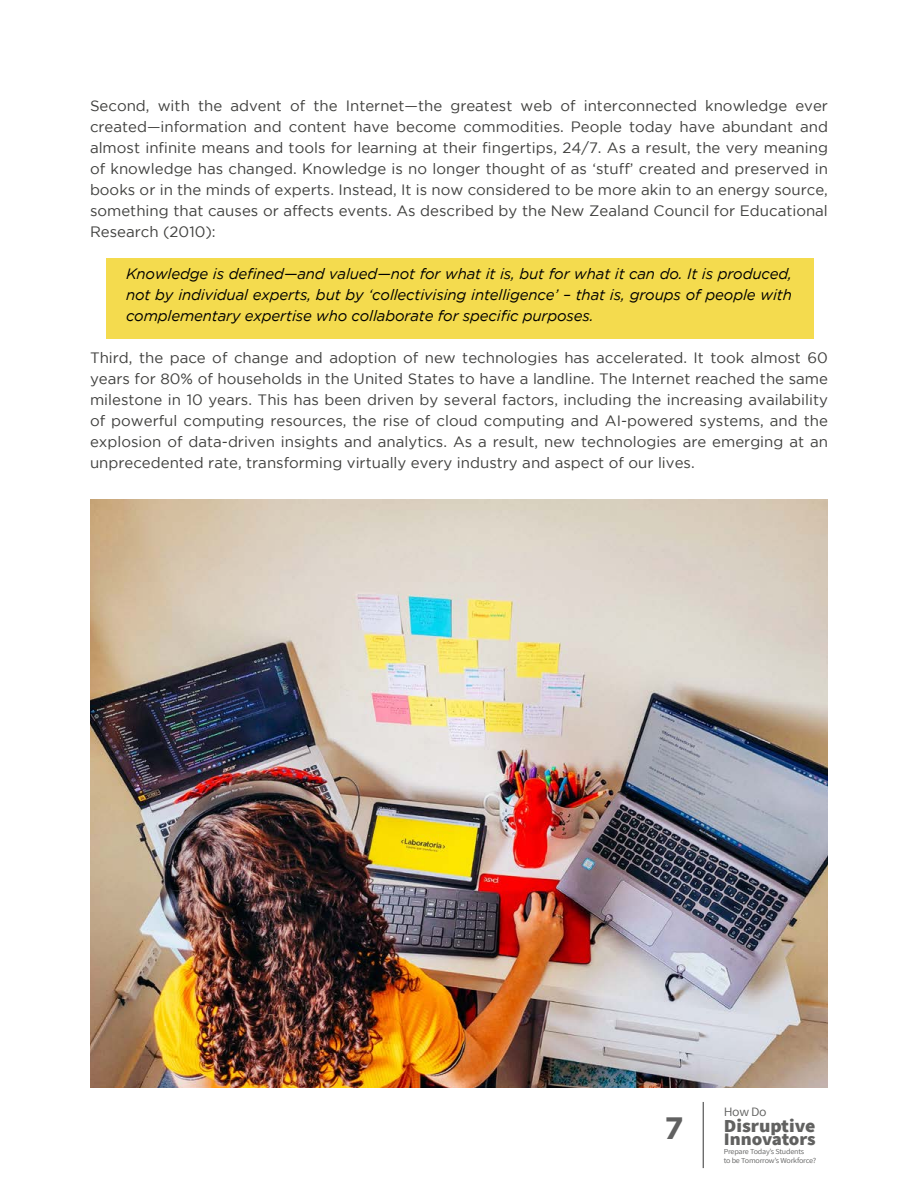
<style>
.page{position:relative;width:918px;height:1188px;background:#fff}
.page>*{position:absolute;margin:0;border:0;box-sizing:border-box;transform-origin:0 0}
.t1{font:700 30.9px "Gotham";color:#616161}
.t2{font:800 18.3px "Assistant";color:#616160;scale:1.08 1}
.t3{font:800 17.55px "Assistant";letter-spacing:-.01em;color:#616160;scale:1.08 1}
.t4{font:15px/21px "Gotham";color:#3f3f3d;text-align:justify}
.t5{font:italic 15px/21px "Gotham";letter-spacing:-.01em;color:#000;text-align:justify}
.t6{font:12.75px "Assistant";color:#616160;scale:1.08 1}
.t7{font:7.5px "Assistant";letter-spacing:-.025em;color:#616160;scale:1.08 1}
</style>
<div class="page">
<hr style="left:703px;top:1102px;width:1px;height:66px;background:#616161">
<div style="left:106px;top:258px;width:708px;height:80px;background:#f4db4e"></div>
<img style="left:90px;top:500px;width:738px;height:588px">
<p class="t4" style="left:90px;top:95px;width:740px">Second, with the advent of the Internet—the greatest web of interconnected knowledge ever created—information and content have become commodities. People today have abundant and almost infinite means and tools for learning at their fingertips, 24/7. As a result, the very meaning of knowledge has changed. Knowledge is no longer thought of as ‘stuff’ created and preserved in books or in the minds of experts. Instead, It is now considered to be more akin to an energy source, something that causes or affects events. As described by the New Zealand Council for Educational Research (2010):</p>
<p class="t5" style="left:126px;top:264px;width:668px">Knowledge is defined—and valued—not for what it is, but for what it can do. It is produced, not by individual experts, but by ‘collectivising intelligence’ – that is, groups of people with complementary expertise who collaborate for specific purposes.</p>
<p class="t4" style="left:90px;top:347px;width:740px">Third, the pace of change and adoption of new technologies has accelerated. It took almost 60 years for 80% of households in the United States to have a landline. The Internet reached the same milestone in 10 years. This has been driven by several factors, including the increasing availability of powerful computing resources, the rise of cloud computing and AI-powered systems, and the explosion of data-driven insights and analytics. As a result, new technologies are emerging at an unprecedented rate, transforming virtually every industry and aspect of our lives.</p>
<p class="t6" style="left:724px;top:1103px;width:41px">How Do</p>
<h1 class="t1" style="left:665px;top:1111px;width:21px">7</h1>
<p class="t2" style="left:724px;top:1113px;width:87px">Disruptive</p>
<p class="t3" style="left:724px;top:1127px;width:87px">Innovators</p>
<p class="t7" style="left:724px;top:1147px;width:76px">Prepare Today’s Students</p>
<p class="t7" style="left:724px;top:1155px;width:87px">to be Tomorrow’s Workforce?</p>
</div>
